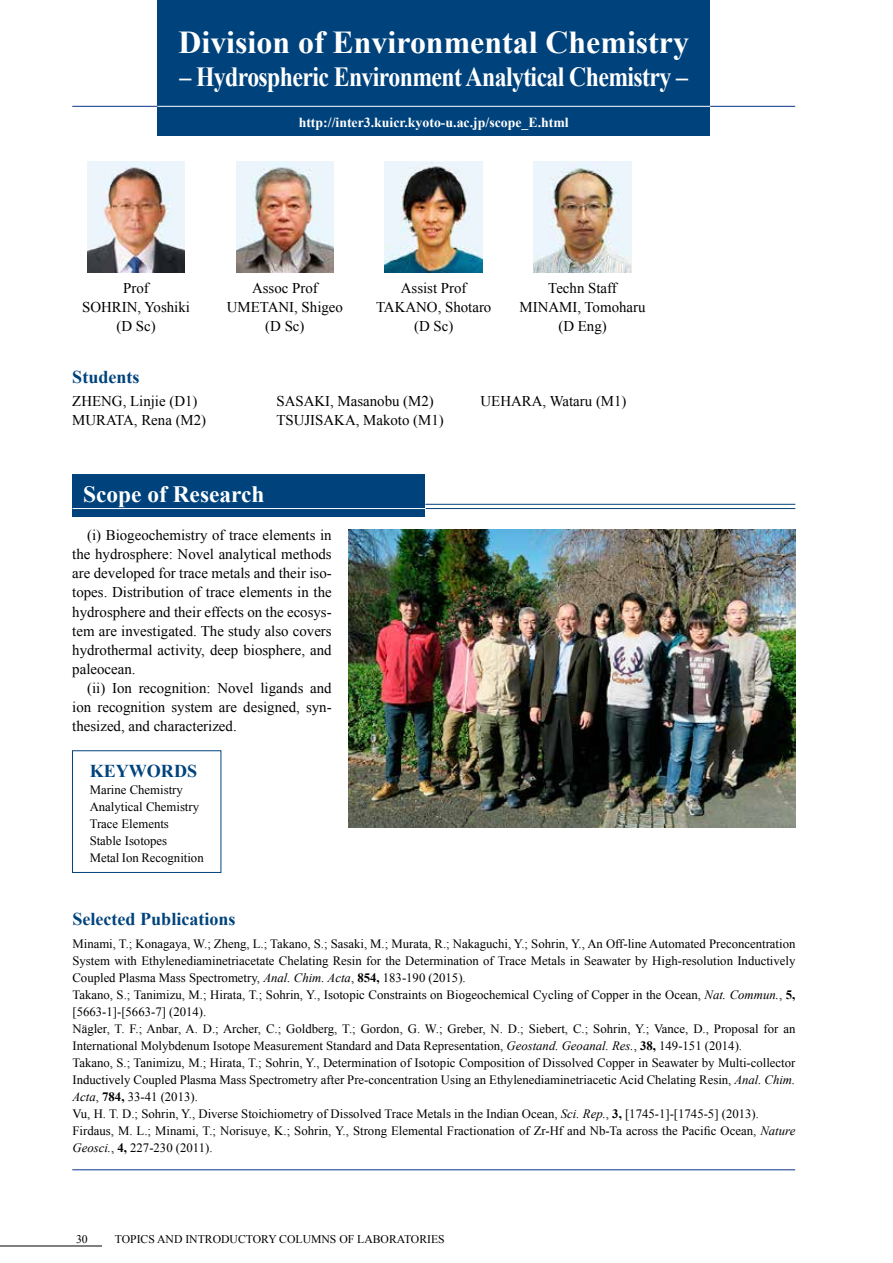
<style>
.page{position:relative;width:893px;height:1263px;background:#fff}
.page>*{position:absolute;margin:0;border:0;box-sizing:border-box;transform-origin:0 0}
.t1{font:700 31.95px "Times New Roman";color:#fff}
.t2{font:700 27.6px "Times New Roman";letter-spacing:-.025em;color:#fff;scale:.86 1}
.t3{font:700 23.4px "Times New Roman";color:#fff}
.t4{font:700 18px "Times New Roman";color:#00437c}
.t5{font:14.85px/19.2px "Times New Roman";color:#000;text-align:center}
.t6{font:700 13.8px "Times New Roman";color:#fff}
.t7{font:12.75px/17px "Times New Roman";color:#000}
.t8{font:11.7px "Times New Roman";color:#000}
.s1{font-style:italic}
.s2{font-weight:700}
</style>
<div class="page">
<div style="left:157px;top:0;width:553px;height:136px;background:#00437c"></div>
<hr style="left:72px;top:106px;width:85px;height:1px;background:#0c3388">
<hr style="left:710px;top:106px;width:85px;height:1px;background:#0c3388">
<hr style="left:72px;top:1169px;width:723px;height:1px;background:#0c3388">
<hr style="left:157px;top:106px;width:553px;height:1px;background:#fff">
<hr style="left:0;top:1246px;width:102px;height:1px;background:#000">
<img style="left:87px;top:162px;width:98px;height:110px">
<img style="left:534px;top:162px;width:97px;height:110px">
<img style="left:385px;top:162px;width:98px;height:110px">
<img style="left:236px;top:162px;width:98px;height:110px">
<div style="left:72px;top:474px;width:353px;height:43px;background:#00437c"></div>
<hr style="left:425px;top:504px;width:370px;height:1px;background:#00437c">
<hr style="left:425px;top:508px;width:370px;height:1px;background:#00437c">
<hr style="left:72px;top:508px;width:353px;height:1px;background:#fff">
<img style="left:349px;top:529px;width:446px;height:298px">
<div style="left:72px;top:750px;width:149px;height:123px;border:1px solid #00437c"></div>
<h1 class="t1" style="left:178px;top:20px;width:512px">Division of Environmental Chemistry</h1>
<h2 class="t2" style="left:179px;top:58px;width:593px">– Hydrospheric Environment Analytical Chemistry –</h2>
<p class="t6" style="left:299px;top:113px;width:272px">http://inter3.kuicr.kyoto-u.ac.jp/scope_E.html</p>
<p class="t5" style="left:82px;top:278px;width:109px">Prof<br>SOHRIN, Yoshiki (D Sc)</p>
<p class="t5" style="left:227px;top:278px;width:118px">Assoc Prof<br>UMETANI, Shigeo (D Sc)</p>
<p class="t5" style="left:376px;top:278px;width:117px">Assist Prof<br>TAKANO, Shotaro (D Sc)</p>
<p class="t5" style="left:520px;top:278px;width:127px">Techn Staff<br>MINAMI, Tomoharu (D Eng)</p>
<h3 class="t4" style="left:72px;top:364px;width:69px">Students</h3>
<p class="t5" style="left:72px;top:391px;width:127px">ZHENG, Linjie (D1)</p>
<p class="t5" style="left:276px;top:391px;width:159px">SASAKI, Masanobu (M2)</p>
<p class="t5" style="left:480px;top:391px;width:148px">UEHARA, Wataru (M1)</p>
<p class="t5" style="left:72px;top:410px;width:135px">MURATA, Rena (M2)</p>
<p class="t5" style="left:276px;top:410px;width:169px">TSUJISAKA, Makoto (M1)</p>
<h3 class="t3" style="left:83px;top:478px;width:183px">Scope of Research</h3>
<p class="t5" style="left:72px;top:525px;width:261px;text-align:justify;text-indent:15px">(i) Biogeochemistry of trace elements in the hydrosphere: Novel analytical methods are developed for trace metals and their iso&shy;topes. Distribution of trace elements in the hydrosphere and their effects on the ecosys&shy;tem are investigated. The study also covers hydrothermal activity, deep biosphere, and paleocean.</p>
<p class="t5" style="left:72px;top:678px;width:261px;text-align:justify;text-indent:15px">(ii) Ion recognition: Novel ligands and ion recognition system are designed, syn&shy;thesized, and characterized.</p>
<h3 class="t4" style="left:90px;top:758px;width:109px">KEYWORDS</h3>
<p class="t7" style="left:90px;top:781px;width:116px">Marine Chemistry<br>Analytical Chemistry<br>Trace Elements<br>Stable Isotopes<br>Metal Ion Recognition</p>
<h3 class="t4" style="left:72px;top:906px;width:165px">Selected Publications</h3>
<p class="t7" style="left:72px;top:935px;width:724px">Minami, T.; Konagaya, W.; Zheng, L.; Takano, S.; Sasaki, M.; Murata, R.; Nakaguchi, Y.; Sohrin, Y., An Off-line Automated Preconcentration System with Ethylenediaminetriacetate Chelating Resin for the Determination of Trace Metals in Seawater by High-resolution Inductively Coupled Plasma Mass Spectrometry, <span class="s1">Anal. Chim. Acta</span>, <span class="s2">854,</span> 183-190 (2015).<br>Takano, S.; Tanimizu, M.; Hirata, T.; Sohrin, Y., Isotopic Constraints on Biogeochemical Cycling of Copper in the Ocean, <span class="s1">Nat. Commun.</span>, <span class="s2">5, </span>[5663-1]-[5663-7] (2014).<br>Nägler, T. F.; Anbar, A. D.; Archer, C.; Goldberg, T.; Gordon, G. W.; Greber, N. D.; Siebert, C.; Sohrin, Y.; Vance, D., Proposal for an International Molybdenum Isotope Measurement Standard and Data Representation, <span class="s1">Geostand. Geoanal. Res.</span>, <span class="s2">38,</span> 149-151 (2014).<br>Takano, S.; Tanimizu, M.; Hirata, T.; Sohrin, Y., Determination of Isotopic Composition of Dissolved Copper in Seawater by Multi-collector Inductively Coupled Plasma Mass Spectrometry after Pre-concentration Using an Ethylenediaminetriacetic Acid Chelating Resin, <span class="s1">Anal. Chim.<br>Acta</span>, <span class="s2">784,</span> 33-41 (2013).<br>Vu, H. T. D.; Sohrin, Y., Diverse Stoichiometry of Dissolved Trace Metals in the Indian Ocean, <span class="s1">Sci. Rep.</span>, <span class="s2">3,</span> [1745-1]-[1745-5] (2013).<br>Firdaus, M. L.; Minami, T.; Norisuye, K.; Sohrin, Y., Strong Elemental Fractionation of Zr-Hf and Nb-Ta across the Pacific Ocean, <span class="s1">Nature Geosci.</span>, <span class="s2">4,</span> 227-230 (2011).</p>
<p class="t8" style="left:76px;top:1231px;width:13px">30</p>
<p class="t8" style="left:115px;top:1231px;width:331px">TOPICS AND INTRODUCTORY COLUMNS OF LABORATORIES</p>
</div>
